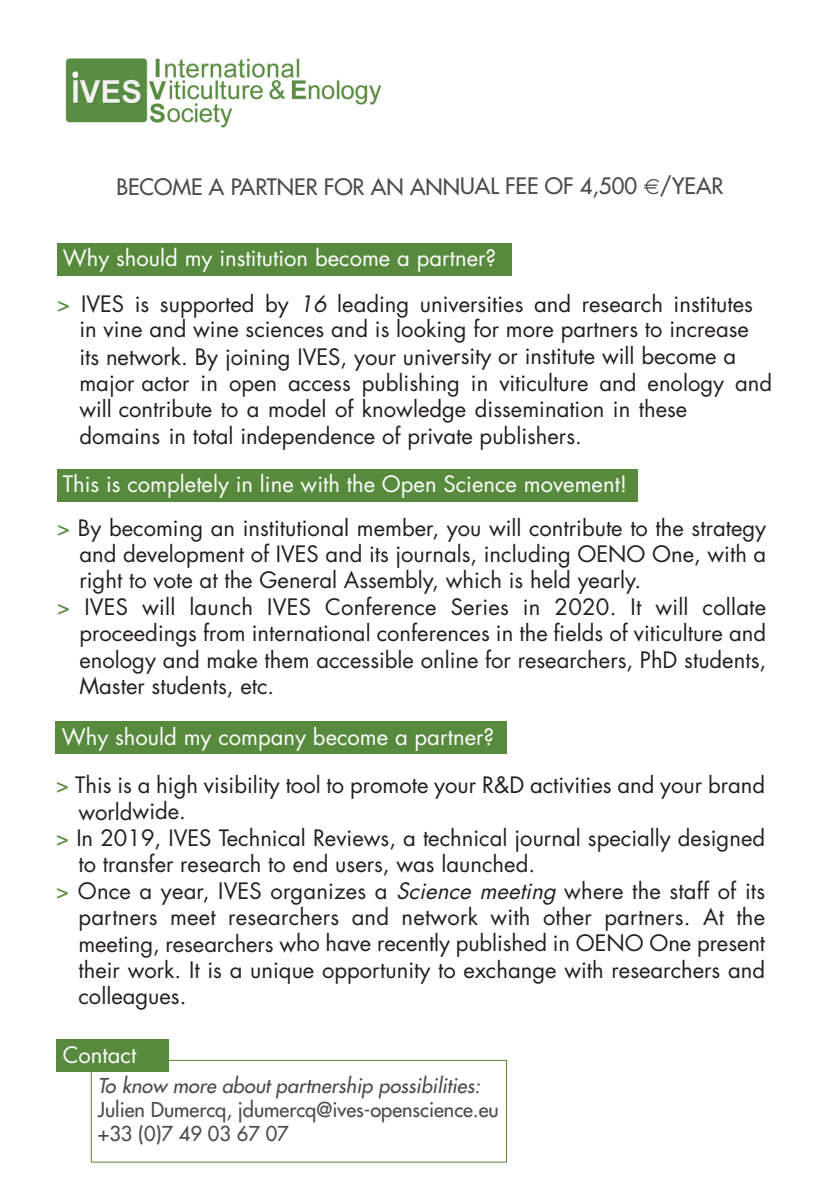
<style>
.page{position:relative;width:840px;height:1191px;background:#fff}
.page>*{position:absolute;margin:0;border:0;box-sizing:border-box;transform-origin:0 0}
.t1{font:22px/26.4px "Futura Std";color:#231f20;text-align:right}
.t2{font:22px "Futura Std";color:#fff}
.t3{font:22px "Futura";color:#4a4b4e}
.t4{font:20px/24px "Futura";color:#4a4b4e}
.t5{font:italic 20px "Futura";letter-spacing:.005em;color:#4a4b4e}
.s1{color:#588a3d}
.s2{font-style:italic}
</style>
<div class="page">
<div style="left:91px;top:1059px;width:415px;height:103px;border:1px solid #588a3d"></div>
<div style="left:57px;top:243px;width:454px;height:32px;background:#588a3d"></div>
<div style="left:57px;top:469px;width:580px;height:32px;background:#588a3d"></div>
<div style="left:56px;top:721px;width:451px;height:33px;background:#588a3d"></div>
<div style="left:57px;top:1039px;width:112px;height:33px;background:#588a3d"></div>
<img style="left:65px;top:58px;width:316px;height:70px">
<p class="t3" style="left:116px;top:175px;width:608px">BECOME A PARTNER FOR AN ANNUAL FEE OF 4,500 /YEAR</p>
<p class="t2" style="left:63px;top:248px;width:435px">Why should my institution become a partner?</p>
<p class="t1" style="left:57px;top:293px;width:697px;line-height:25.2px"><span class="s1">&gt;</span> IVES is supported by <span class="s2">16</span> leading universities and research institutes in vine and wine sciences and is looking for more partners to increase</p>
<p class="t1" style="left:79px;top:345px;width:694px;text-align:left">its network. By joining IVES, your university or institute will become a major actor in open access publishing in viticulture and enology and will contribute to a model of knowledge dissemination in these domains in total independence of private publishers.</p>
<p class="t2" style="left:63px;top:474px;width:566px">This is completely in line with the Open Science movement!</p>
<p class="t1" style="left:57px;top:516px;width:710px"><span class="s1">&gt;</span> By becoming an institutional member, you will contribute to the strategy</p>
<p class="t1" style="left:79px;top:542px;width:687px">and development of IVES and its journals, including OENO One, with a</p>
<p class="t1" style="left:79px;top:569px;width:563px">right to vote at the General Assembly, which is held yearly.</p>
<p class="t1" style="left:57px;top:595px;width:710px"><span class="s1">&gt;</span> IVES will launch IVES Conference Series in 2020. It will collate</p>
<p class="t1" style="left:79px;top:622px;width:687px">proceedings from international conferences in the fields of viticulture and</p>
<p class="t1" style="left:79px;top:648px;width:687px">enology and make them accessible online for researchers, PhD students,</p>
<p class="t1" style="left:79px;top:674px;width:196px">Master students, etc.</p>
<p class="t2" style="left:62px;top:726px;width:434px">Why should my company become a partner?</p>
<p class="t1" style="left:56px;top:773px;width:710px"><span class="s1">&gt;</span> This is a high visibility tool to promote your R&amp;D activities and your brand</p>
<p class="t1" style="left:78px;top:800px;width:109px">worldwide.</p>
<p class="t1" style="left:56px;top:826px;width:710px"><span class="s1">&gt;</span> In 2019, IVES Technical Reviews, a technical journal specially designed</p>
<p class="t1" style="left:78px;top:853px;width:458px">to transfer research to end users, was launched.</p>
<p class="t1" style="left:56px;top:879px;width:710px"><span class="s1">&gt;</span> Once a year, IVES organizes a <span class="s2">Science meeting</span> where the staff of its</p>
<p class="t1" style="left:78px;top:905px;width:687px">partners meet researchers and network with other partners. At the</p>
<p class="t1" style="left:78px;top:932px;width:688px">meeting, researchers who have recently published in OENO One present</p>
<p class="t1" style="left:78px;top:958px;width:687px">their work. It is a unique opportunity to exchange with researchers and</p>
<p class="t1" style="left:78px;top:985px;width:109px">colleagues.</p>
<p class="t2" style="left:63px;top:1044px;width:75px">Contact</p>
<p class="t5" style="left:98px;top:1075px;width:384px">To know more about partnership possibilities:</p>
<p class="t4" style="left:98px;top:1099px;width:402px">Julien Dumercq, jdumercq@ives-openscience.eu +33 (0)7 49 03 67 07</p>
</div>
